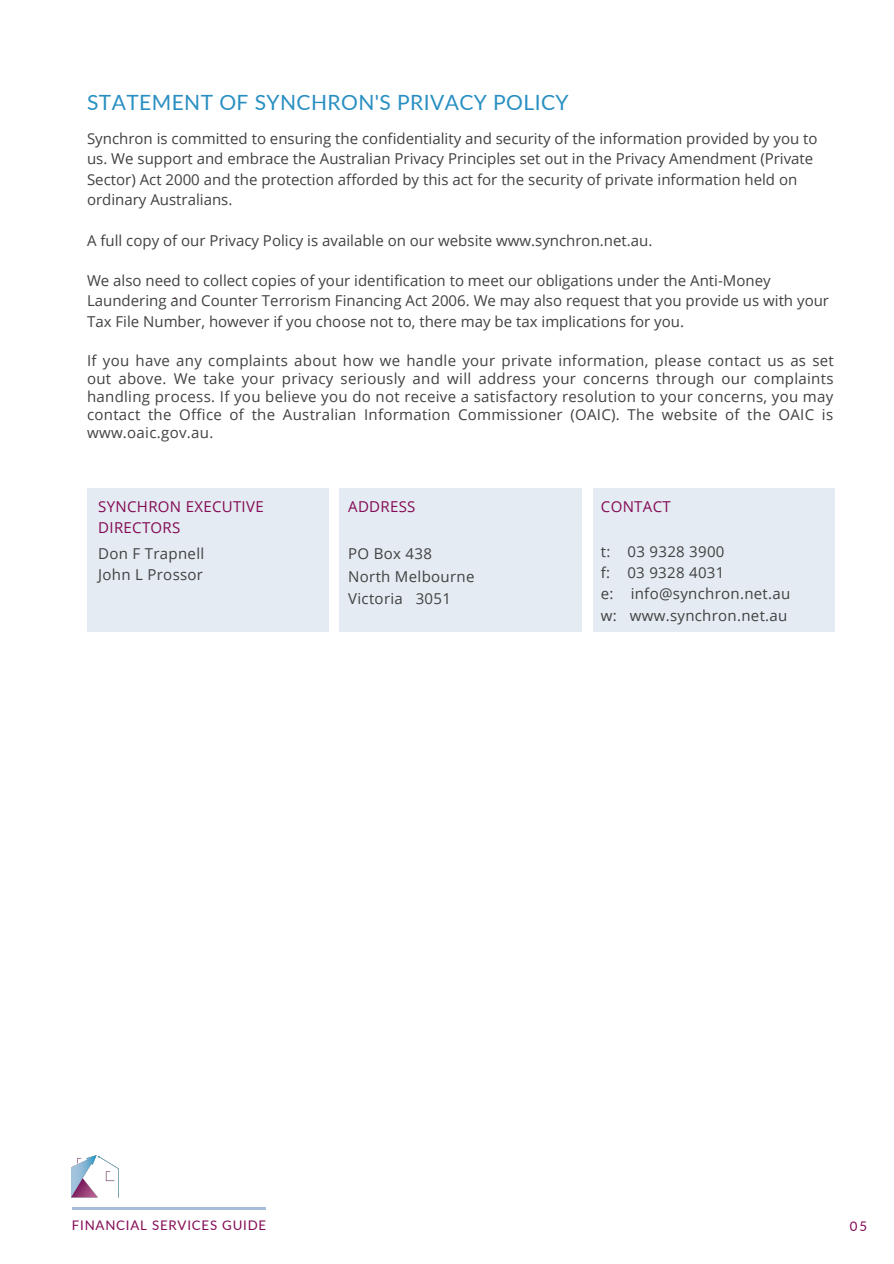
<style>
.page{position:relative;width:894px;height:1264px;background:#fff}
.page>*{position:absolute;margin:0;border:0;box-sizing:border-box;transform-origin:0 0}
.t1{font:21px "Lato";letter-spacing:.02em;color:#298fc2}
.t2{font:15px/20.2px "Open Sans";color:#414141}
.t3{font:15px/21.5px "Open Sans";letter-spacing:.02em;color:#414141}
.t4{font:15px/20.2px "Open Sans";letter-spacing:.02em;color:#840b55}
.t5{font:13.2px "Lato";letter-spacing:.06em;color:#840b55}
</style>
<div class="page">
<hr style="left:72px;top:1206px;width:194px;height:3px;background:#a7bcd6">
<img style="left:72px;top:1155px;width:46px;height:55px">
<div style="left:87px;top:489px;width:241px;height:143px;background:#e4ebf2"></div>
<div style="left:339px;top:489px;width:242px;height:143px;background:#e4ebf2"></div>
<div style="left:593px;top:489px;width:240px;height:143px;background:#e4ebf2"></div>
<h1 class="t1" style="left:87px;top:89px;width:483px">STATEMENT OF SYNCHRON'S PRIVACY POLICY</h1>
<p class="t2" style="left:87px;top:128px;width:731px">Synchron is committed to ensuring the confidentiality and security of the information provided by you to us. We support and embrace the Australian Privacy Principles set out in the Privacy Amendment (Private Sector) Act 2000 and the protection afforded by this act for the security of private information held on ordinary Australians.</p>
<p class="t2" style="left:87px;top:229px;width:566px">A full copy of our Privacy Policy is available on our website www.synchron.net.au.</p>
<p class="t2" style="left:87px;top:270px;width:743px">We also need to collect copies of your identification to meet our obligations under the Anti-Money<br>Laundering and Counter Terrorism Financing Act 2006. We may also request that you provide us with your<br>Tax File Number, however if you choose not to, there may be tax implications for you.</p>
<p class="t2" style="left:87px;top:351px;width:748px;line-height:18px;text-align:justify">If you have any complaints about how we handle your private information, please contact us as set out above. We take your privacy seriously and will address your concerns through our complaints handling process. If you believe you do not receive a satisfactory resolution to your concerns, you may contact the Office of the Australian Information Commissioner (OAIC). The website of the OAIC is www.oaic.gov.au.</p>
<p class="t4" style="left:173px;top:283px;width:5px">.</p>
<p class="t4" style="left:98px;top:496px;width:167px">SYNCHRON EXECUTIVE<br>DIRECTORS</p>
<p class="t4" style="left:348px;top:496px;width:69px">ADDRESS</p>
<p class="t4" style="left:600px;top:496px;width:71px">CONTACT</p>
<p class="t3" style="left:98px;top:542px;width:107px">Don F Trapnell<br>John L Prossor</p>
<p class="t3" style="left:348px;top:542px;width:128px;line-height:22.5px">PO Box 438<br>North Melbourne<br>Victoria 3051</p>
<p class="t3" style="left:600px;top:540px;width:191px">t: 03 9328 3900<br>f: 03 9328 4031<br>e: info@synchron.net.au w: www.synchron.net.au</p>
<p class="t5" style="left:72px;top:1216px;width:196px">FINANCIAL SERVICES GUIDE</p>
<p class="t5" style="left:849px;top:1217px;width:19px">05</p>
</div>
